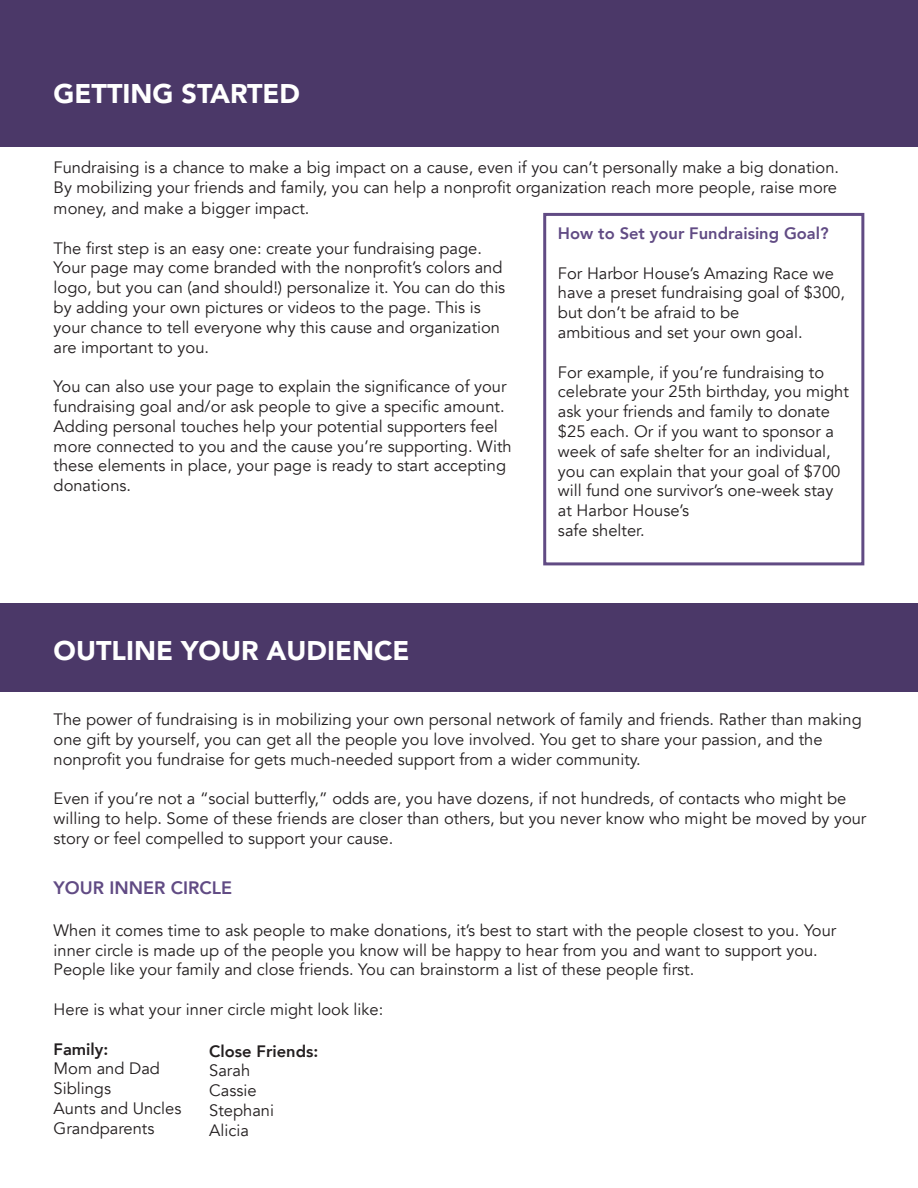
<style>
.page{position:relative;width:918px;height:1188px;background:#fff}
.page>*{position:absolute;margin:0;border:0;box-sizing:border-box;transform-origin:0 0}
.t1{font:900 27px "Avenir";color:#fff}
.t2{font:800 18px "Avenir";color:#614b84}
.t3{font:16.5px/19.8px "Avenir";color:#231f20}
.t4{font:800 16.5px "Avenir";color:#614b84}
.t5{font:800 16.5px "Avenir";color:#231f20}
</style>
<div class="page">
<div style="left:0;top:0;width:918px;height:147px;background:#4b3868"></div>
<div style="left:0;top:603px;width:918px;height:88px;background:#4b3868"></div>
<div style="left:543px;top:213px;width:321px;height:352px;border:3px solid #614b84"></div>
<h1 class="t1" style="left:54px;top:70px;width:248px">GETTING STARTED</h1>
<p class="t3" style="left:54px;top:158px;width:787px">Fundraising is a chance to make a big impact on a cause, even if you can’t personally make a big donation.<br>By mobilizing your friends and family, you can help a nonprofit organization reach more people, raise more</p>
<p class="t4" style="left:558px;top:218px;width:272px">How to Set your Fundraising Goal?</p>
<p class="t3" style="left:558px;top:263px;width:288px">For Harbor House’s Amazing Race we have a preset fundraising goal of $300, but don’t be afraid to be<br>ambitious and set your own goal.</p>
<p class="t3" style="left:558px;top:362px;width:292px">For example, if you’re fundraising to celebrate your 25th birthday, you might ask your friends and family to donate $25 each. Or if you want to sponsor a week of safe shelter for an individual, you can explain that your goal of $700 will fund one survivor’s one-week stay at Harbor House’s<br>safe shelter.</p>
<p class="t3" style="left:54px;top:199px;width:257px">money, and make a bigger impact.</p>
<p class="t3" style="left:54px;top:238px;width:453px">The first step is an easy one: create your fundraising page.<br>Your page may come branded with the nonprofit’s colors and logo, but you can (and should!) personalize it. You can do this by adding your own pictures or videos to the page. This is your chance to tell everyone why this cause and organization are important to you.</p>
<p class="t3" style="left:54px;top:377px;width:460px">You can also use your page to explain the significance of your fundraising goal and/or ask people to give a specific amount.<br>Adding personal touches help your potential supporters feel more connected to you and the cause you’re supporting. With these elements in place, your page is ready to start accepting donations.</p>
<h1 class="t1" style="left:54px;top:628px;width:357px">OUTLINE YOUR AUDIENCE</h1>
<p class="t3" style="left:54px;top:710px;width:810px">The power of fundraising is in mobilizing your own personal network of family and friends. Rather than making one gift by yourself, you can get all the people you love involved. You get to share your passion, and the nonprofit you fundraise for gets much-needed support from a wider community.</p>
<p class="t3" style="left:54px;top:789px;width:814px">Even if you’re not a “social butterfly,” odds are, you have dozens, if not hundreds, of contacts who might be willing to help. Some of these friends are closer than others, but you never know who might be moved by your story or feel compelled to support your cause.</p>
<p class="t2" style="left:54px;top:872px;width:180px">YOUR INNER CIRCLE</p>
<p class="t3" style="left:54px;top:920px;width:784px">When it comes time to ask people to make donations, it’s best to start with the people closest to you. Your inner circle is made up of the people you know will be happy to hear from you and want to support you.<br>People like your family and close friends. You can brainstorm a list of these people first.</p>
<p class="t3" style="left:54px;top:1000px;width:331px">Here is what your inner circle might look like:</p>
<p class="t5" style="left:54px;top:1034px;width:56px">Family:</p>
<p class="t3" style="left:54px;top:1059px;width:129px">Mom and Dad<br>Siblings<br>Aunts and Uncles<br>Grandparents</p>
<p class="t5" style="left:209px;top:1036px;width:111px">Close Friends:</p>
<p class="t3" style="left:209px;top:1061px;width:66px">Sarah<br>Cassie<br>Stephani<br>Alicia</p>
</div>
